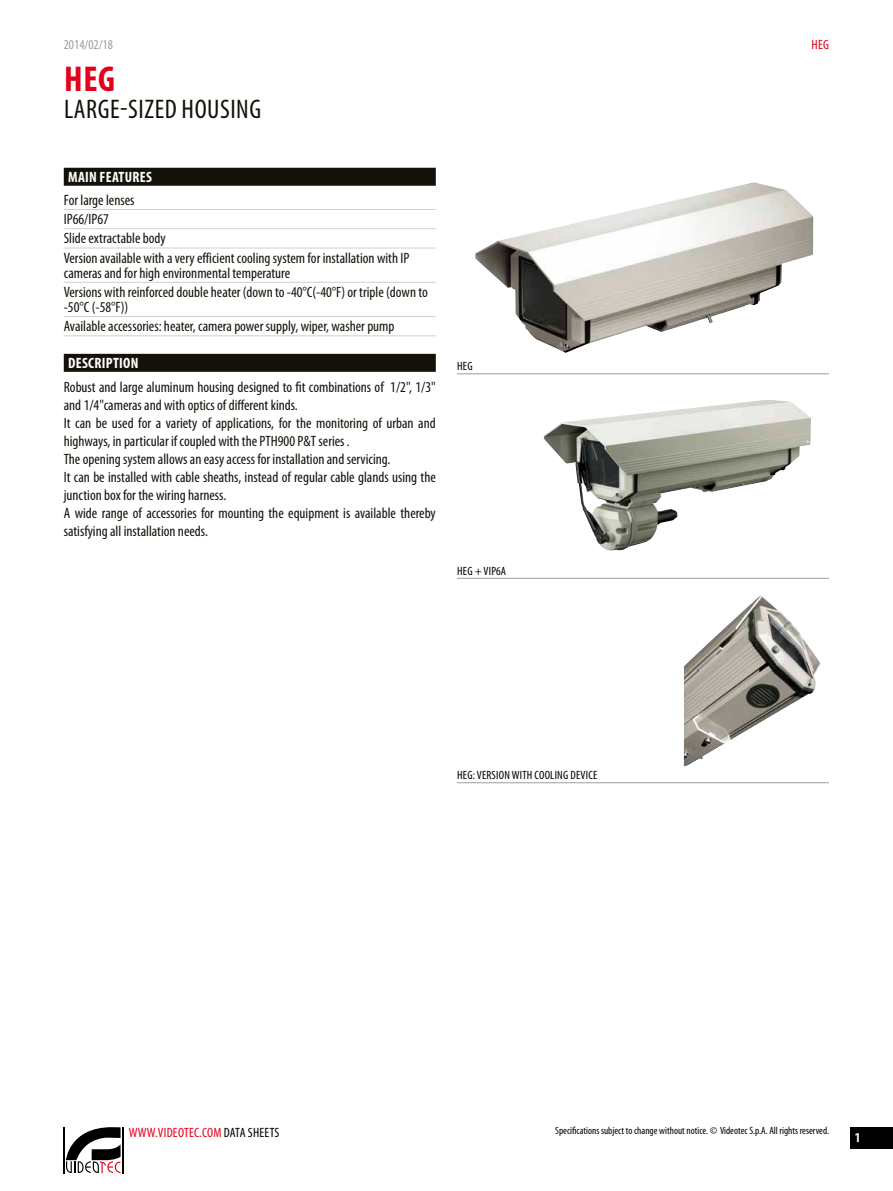
<style>
.page{position:relative;width:893px;height:1191px;background:#fff}
.page>*{position:absolute;margin:0;border:0;box-sizing:border-box;transform-origin:0 0}
.t1{font:700 condensed 36px "Myriad Pro";color:#e2001a}
.t2{font:condensed 27px "Myriad Pro";letter-spacing:.02em;color:#141109}
.t3{font:condensed 15px/18px "Myriad Pro";color:#141109}
.t4{font:700 condensed 15px "Myriad Pro";letter-spacing:.02em;color:#fff}
.t5{font:condensed 13.5px "Myriad Pro";letter-spacing:.02em;color:#e2001a}
.t6{font:condensed 13.5px "Myriad Pro";color:#9c9d9f}
.t7{font:700 condensed 13.5px "Myriad Pro";color:#fff}
.t8{font:condensed 12px "Myriad Pro";letter-spacing:.02em;color:#000}
.t9{font:condensed 10.5px "Myriad Pro";color:#000}
.s1{color:#000}
</style>
<div class="page">
<div style="left:850px;top:1127px;width:43px;height:21px;background:#000"></div>
<hr style="left:64px;top:1127px;width:1px;height:46px;background:#000">
<hr style="left:122px;top:1127px;width:1px;height:46px;background:#000">
<svg style="left:66px;top:1127px;width:55px;height:46px"></svg>
<div style="left:64px;top:168px;width:372px;height:18px;background:#141109"></div>
<hr style="left:64px;top:209px;width:372px;height:1px;background:#cfd0d1">
<hr style="left:64px;top:228px;width:372px;height:1px;background:#cfd0d1">
<hr style="left:64px;top:248px;width:372px;height:1px;background:#cfd0d1">
<hr style="left:64px;top:282px;width:372px;height:1px;background:#cfd0d1">
<hr style="left:64px;top:316px;width:372px;height:1px;background:#cfd0d1">
<hr style="left:64px;top:335px;width:372px;height:1px;background:#cfd0d1">
<div style="left:64px;top:354px;width:372px;height:18px;background:#141109"></div>
<img style="left:475px;top:182px;width:338px;height:171px">
<hr style="left:457px;top:373px;width:372px;height:1px;background:#9c9d9f">
<img style="left:543px;top:399px;width:268px;height:152px">
<hr style="left:457px;top:578px;width:372px;height:1px;background:#9c9d9f">
<img style="left:684px;top:595px;width:137px;height:171px">
<hr style="left:457px;top:782px;width:372px;height:1px;background:#9c9d9f">
<p class="t6" style="left:64px;top:37px;width:51px">2014/02/18</p>
<p class="t5" style="left:812px;top:37px;width:19px">HEG</p>
<h1 class="t1" style="left:64px;top:56px;width:53px">HEG</h1>
<h2 class="t2" style="left:64px;top:93px;width:199px">LARGE-SIZED HOUSING</h2>
<p class="t4" style="left:68px;top:168px;width:85px">MAIN FEATURES</p>
<p class="t3" style="left:64px;top:190px;width:347px;line-height:19.2px">For large lenses<br>IP66/IP67<br>Slide extractable body<br>Version available with a very efficient cooling system for installation with IP</p>
<p class="t3" style="left:64px;top:263px;width:366px;line-height:19.2px">cameras and for high environmental temperature<br>Versions with reinforced double heater (down to -40°C(-40°F) or triple (down to</p>
<p class="t3" style="left:64px;top:297px;width:332px;line-height:19.2px">-50°C (-58°F))<br>Available accessories: heater, camera power supply, wiper, washer pump</p>
<p class="t4" style="left:68px;top:354px;width:72px">DESCRIPTION</p>
<p class="t3" style="left:64px;top:378px;width:374px">Robust and large aluminum housing designed to fit combinations of 1/2", 1/3" and 1/4"cameras and with optics of different kinds.<br>It can be used for a variety of applications, for the monitoring of urban and highways, in particular if coupled with the PTH900 P&amp;T series .<br>The opening system allows an easy access for installation and servicing.<br>It can be installed with cable sheaths, instead of regular cable glands using the junction box for the wiring harness.<br>A wide range of accessories for mounting the equipment is available thereby satisfying all installation needs.</p>
<p class="t8" style="left:457px;top:359px;width:17px">HEG</p>
<p class="t8" style="left:457px;top:563px;width:51px">HEG + VIP6A</p>
<p class="t8" style="left:457px;top:768px;width:142px">HEG: VERSION WITH COOLING DEVICE</p>
<p class="t5" style="left:129px;top:1124px;width:152px">WWW.VIDEOTEC.COM <span class="s1">DATA SHEETS</span></p>
<p class="t9" style="left:555px;top:1124px;width:275px">Specifications subject to change without notice. © Videotec S.p.A. All rights reserved.</p>
<p class="t7" style="left:855px;top:1129px;width:7px">1</p>
</div>
